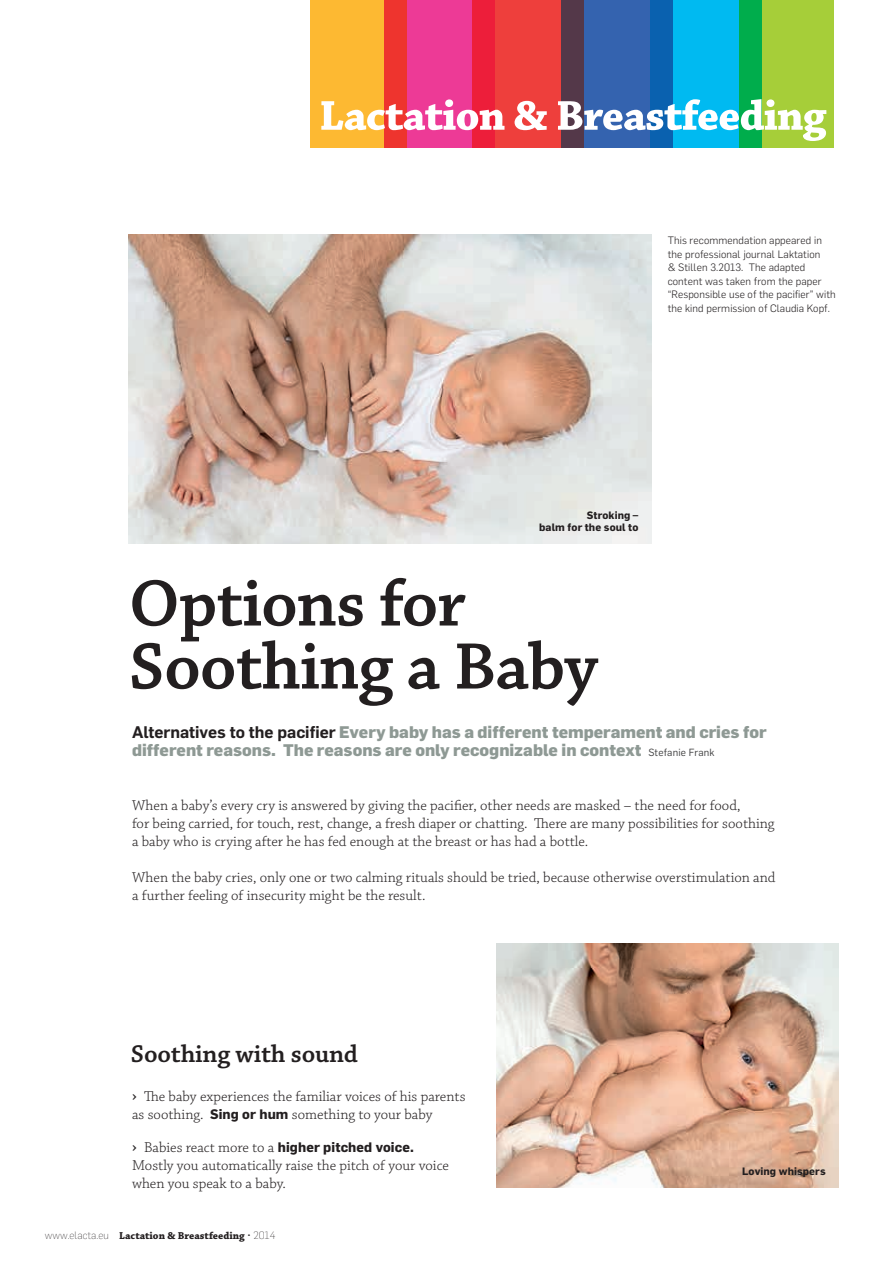
<style>
.page{position:relative;width:893px;height:1263px;background:#fff}
.page>*{position:absolute;margin:0;border:0;box-sizing:border-box;transform-origin:0 0}
.t1{font:69px/63px "Chaparral Pro Semibold Capt";letter-spacing:-.02em;color:#231f20}
.t2{font:25.5px "Chaparral Pro Semibold Capt";letter-spacing:-.01em;color:#231f20}
.t3{font:800 16.5px/18px "Flama";color:#8e9994}
.t4{font:300 15px/18px "Chaparral Pro";color:#231f20}
.t5{font:700 13.5px "Flama";letter-spacing:.01em;color:#231f20}
.t6{font:300 10.5px/13.5px "Flama";letter-spacing:.01em;color:#231f20}
.t7{font:10.5px "Chaparral Pro Bold Capt";color:#231f20}
.t8{font:700 10.5px/12px "Flama";letter-spacing:.01em;color:#231f20;text-align:right}
.s1{font-weight:600;color:#231f20}
.s2{font-weight:400;font-size:10.2px;color:#3e3e3f}
.s3{font-family:"Flama Basic";font-weight:400}
.s4{font-family:"Flama";font-weight:700;font-size:13.5px}
.s5{font-family:"Flama Basic";font-weight:400;font-size:15px}
.s6{font-family:"Chaparral Pro";font-weight:300;font-size:15px}
.s7{font-family:"Flama";font-weight:200}
</style>
<div class="page">
<img style="left:129px;top:234px;width:522px;height:309px">
<img style="left:496px;top:944px;width:343px;height:243px">
<div style="left:762px;top:0;width:71px;height:147px;background:#a6ce39"></div>
<div style="left:406px;top:0;width:67px;height:147px;background:#ed3a96"></div>
<div style="left:584px;top:0;width:67px;height:147px;background:#3463af"></div>
<div style="left:310px;top:0;width:74px;height:147px;background:#fdb932"></div>
<div style="left:384px;top:0;width:22px;height:147px;background:#ee342e"></div>
<div style="left:673px;top:0;width:67px;height:147px;background:#00baf1"></div>
<div style="left:740px;top:0;width:22px;height:147px;background:#00ad4c"></div>
<div style="left:651px;top:0;width:22px;height:147px;background:#0a61af"></div>
<div style="left:495px;top:0;width:67px;height:147px;background:#ee3f3c"></div>
<div style="left:473px;top:0;width:22px;height:147px;background:#ed1e3a"></div>
<div style="left:562px;top:0;width:22px;height:147px;background:#543849"></div>
<svg style="left:321px;top:99px;width:505px;height:42px"></svg>
<p class="t6" style="left:668px;top:233px;width:170px">This recommendation appeared in the professional journal Laktation<br>&amp; Stillen 3.2013. The adapted content was taken from the paper “Responsible use of the pacifier” with the kind permission of Claudia Kopf.</p>
<p class="t8" style="left:539px;top:508px;width:101px">Stroking –<br>balm for the soul to</p>
<h1 class="t1" style="left:129px;top:574px;width:471px">Options for<br>Soothing a Baby</h1>
<p class="t3" style="left:132px;top:722px;width:636px"><span class="s1">Alternatives to the pacifier</span> Every baby has a different temperament and cries for different reasons. The reasons are only recognizable in context <span class="s2">Stefanie Frank</span></p>
<p class="t4" style="left:132px;top:797px;width:644px">When a baby’s every cry is answered by giving the pacifier, other needs are masked – the need for food,<br>for being carried, for touch, rest, change, a fresh diaper or chatting. There are many possibilities for soothing a baby who is crying after he has fed enough at the breast or has had a bottle.</p>
<p class="t4" style="left:132px;top:869px;width:645px">When the baby cries, only one or two calming rituals should be tried, because otherwise overstimulation and a further feeling of insecurity might be the result.</p>
<h2 class="t2" style="left:131px;top:1039px;width:229px">Soothing with sound</h2>
<p class="t4" style="left:132px;top:1088px;width:335px"><span class="s3">›</span> The baby experiences the familiar voices of his parents as soothing. <span class="s4">Sing or hum</span> something to your baby</p>
<p class="t5" style="left:132px;top:1137px;width:283px"><span class="s5">›</span> <span class="s6">Babies react more to a</span> higher pitched voice.</p>
<p class="t4" style="left:132px;top:1157px;width:318px">Mostly you automatically raise the pitch of your voice when you speak to a baby.</p>
<p class="t7" style="left:45px;top:1229px;width:232px"><span class="s7">www.elacta.eu</span> Lactation &amp; Breastfeeding <span class="s7">• 2014</span></p>
<p class="t8" style="left:742px;top:1164px;width:85px">Loving whispers</p>
</div>
